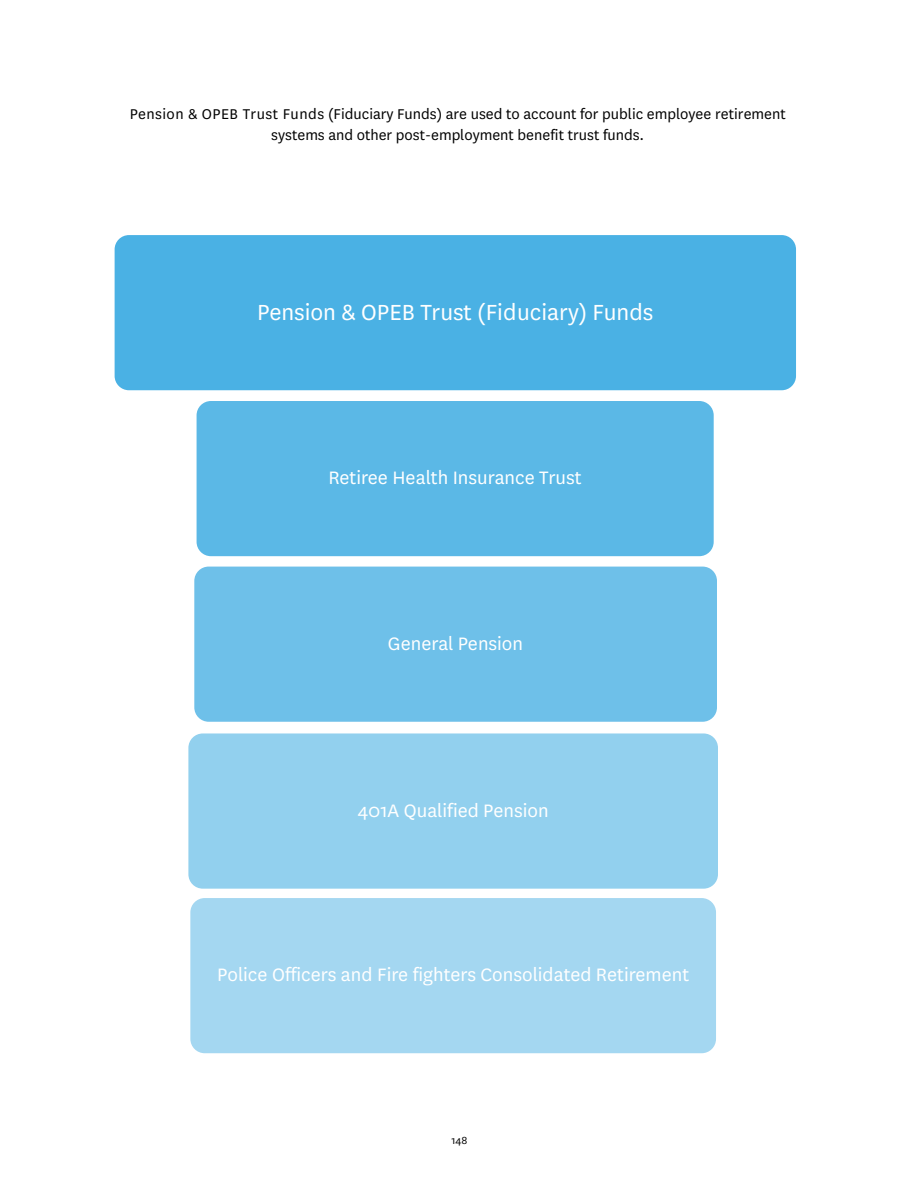
<style>
.page{position:relative;width:919px;height:1188px;background:#fff}
.page>*{position:absolute;margin:0;border:0;box-sizing:border-box;transform-origin:0 0}
.t1{font:25.5px "National";color:#fff}
.t2{font:21px "National";color:#fff}
.t3{font:16.5px/21.3px "National";color:#000;text-align:center}
.t4{font:12px "National";color:#000}
</style>
<div class="page">
<div style="left:113px;top:234px;width:684px;height:158px;background:#4ab1e4;border-radius:16px"></div>
<div style="left:111px;top:232px;width:687px;height:161px;border:3px solid #fff;border-radius:16px"></div>
<div style="left:195px;top:400px;width:519px;height:158px;background:#5bb8e6;border-radius:16px"></div>
<div style="left:193px;top:398px;width:523px;height:161px;border:3px solid #fff;border-radius:16px"></div>
<div style="left:193px;top:565px;width:525px;height:158px;background:#6ec0e9;border-radius:16px"></div>
<div style="left:191px;top:564px;width:528px;height:161px;border:3px solid #fff;border-radius:16px"></div>
<div style="left:187px;top:732px;width:532px;height:158px;background:#92d0ee;border-radius:16px"></div>
<div style="left:185px;top:730px;width:535px;height:162px;border:3px solid #fff;border-radius:16px"></div>
<div style="left:189px;top:897px;width:528px;height:158px;background:#a4d7f1;border-radius:16px"></div>
<div style="left:187px;top:895px;width:531px;height:161px;border:3px solid #fff;border-radius:16px"></div>
<p class="t3" style="left:130px;top:103px;width:657px">Pension &amp; OPEB Trust Funds (Fiduciary Funds) are used to account for public employee retirement systems and other post-employment benefit trust funds.</p>
<p class="t1" style="left:257px;top:295px;width:397px">Pension &amp; OPEB Trust (Fiduciary) Funds</p>
<p class="t2" style="left:328px;top:464px;width:255px">Retiree Health Insurance Trust</p>
<p class="t2" style="left:388px;top:630px;width:137px">General Pension</p>
<p class="t2" style="left:357px;top:797px;width:192px">401A Qualified Pension</p>
<p class="t2" style="left:217px;top:961px;width:473px">Police Officers and Fire fighters Consolidated Retirement</p>
<p class="t4" style="left:451px;top:1133px;width:18px">148</p>
</div>
